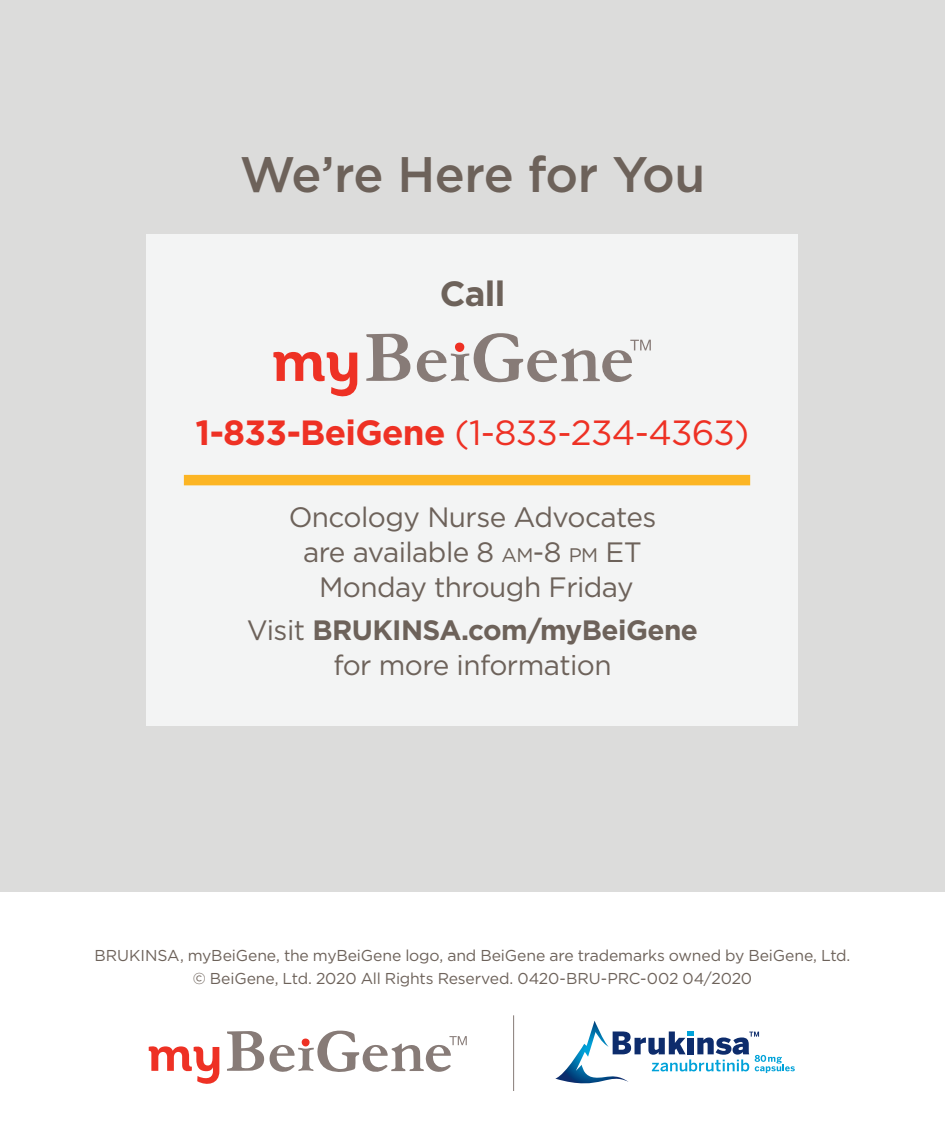
<style>
.page{position:relative;width:945px;height:1134px;background:#fff}
.page>*{position:absolute;margin:0;border:0;box-sizing:border-box;transform-origin:0 0}
.t1{font:500 49.88px "Gotham";letter-spacing:-.02em;color:#6d625a}
.t2{font:35px "Gotham";letter-spacing:-.02em;color:#ee3124}
.t3{font:700 35px "Gotham";color:#6d625a}
.t4{font:28px/35px "Gotham";letter-spacing:-.02em;color:#6d625a;text-align:center}
.t5{font:15.75px/22.9px "Gotham";letter-spacing:-.01em;color:#6d625a;text-align:center}
.s1{font-weight:700}
.s2{font-size:19.6px}
</style>
<div class="page">
<div style="left:0;top:0;width:945px;height:892px;background:#dcdcdb"></div>
<div style="left:147px;top:234px;width:651px;height:491px;background:#f3f4f4"></div>
<svg style="left:555px;top:1021px;width:240px;height:63px"></svg>
<hr style="left:513px;top:1015px;width:1px;height:76px;background:#877b77">
<svg style="left:149px;top:1046px;width:70px;height:38px"></svg>
<svg style="left:227px;top:1030px;width:240px;height:42px"></svg>
<div style="left:184px;top:475px;width:566px;height:10px;background:#fcb524"></div>
<svg style="left:273px;top:351px;width:84px;height:46px"></svg>
<svg style="left:366px;top:333px;width:285px;height:50px"></svg>
<h1 class="t1" style="left:240px;top:142px;width:467px">We’re Here for You</h1>
<h2 class="t3" style="left:440px;top:271px;width:67px">Call</h2>
<h2 class="t2" style="left:196px;top:410px;width:555px"><span class="s1">1-833-BeiGene</span> (1-833-234-4363)</h2>
<h3 class="t4" style="left:289px;top:499px;width:369px">Oncology Nurse Advocates are available 8 <span class="s2">AM</span>-8 <span class="s2">PM</span> ET<br>Monday through Friday</h3>
<h3 class="t4" style="left:247px;top:612px;width:453px">Visit <span class="s1">BRUKINSA.com/myBeiGene </span>for more information</h3>
<p class="t5" style="left:95px;top:944px;width:757px">BRUKINSA, myBeiGene, the myBeiGene logo, and BeiGene are trademarks owned by BeiGene, Ltd. © BeiGene, Ltd. 2020 All Rights Reserved. 0420-BRU-PRC-002 04/2020</p>
</div>
